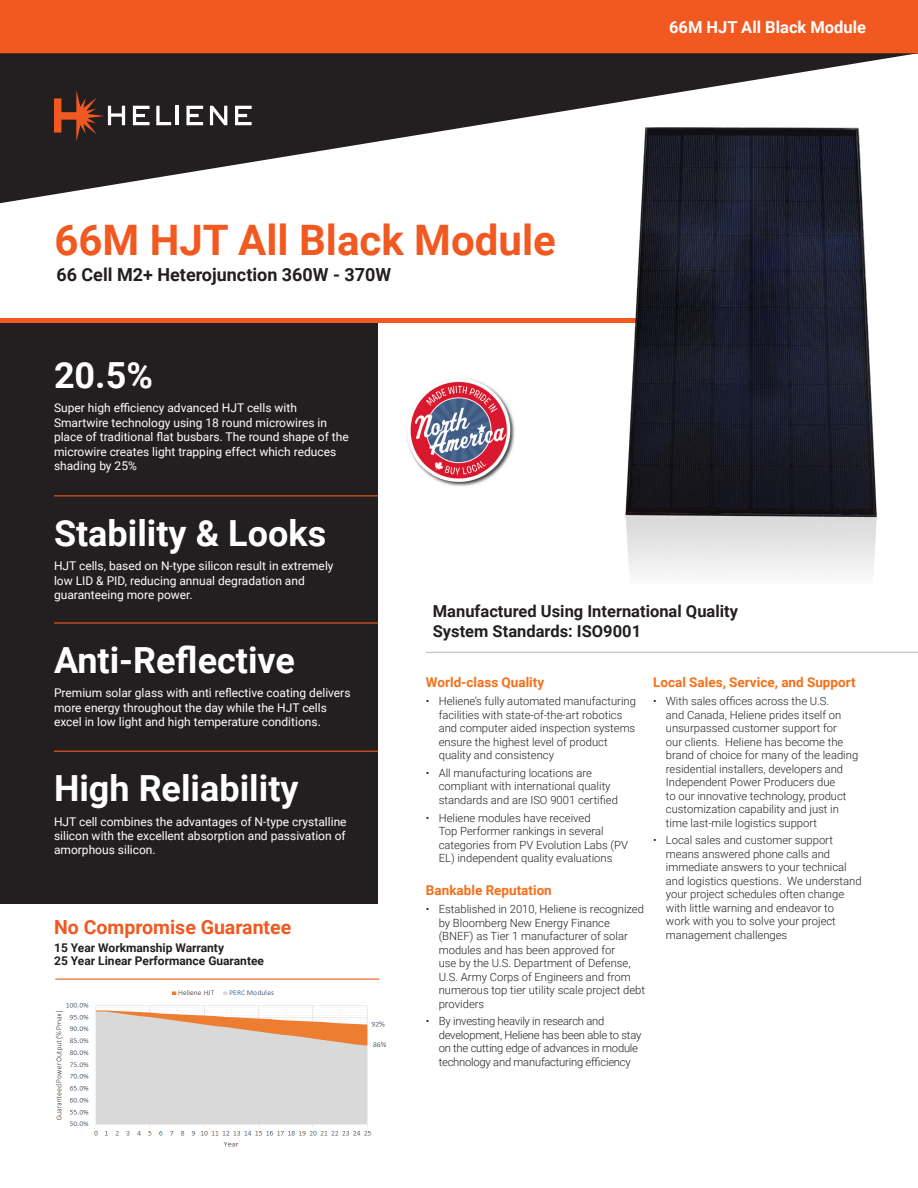
<style>
.page{position:relative;width:918px;height:1188px;background:#fff}
.page>*{position:absolute;margin:0;border:0;box-sizing:border-box;transform-origin:0 0}
.t1{font:700 42px "Roboto";color:#f15921}
.t2{font:700 36px "Roboto";color:#fff}
.t3{font:700 19.5px "Roboto";color:#f15921}
.t4{font:700 18px "Roboto";color:#231f20}
.t5{font:700 16.5px/19.8px "Roboto";color:#231f20}
.t6{font:700 16.5px "Roboto";color:#fff}
.t7{font:700 13.5px "Roboto";color:#f47019}
.t8{font:12px/14.4px "Roboto";color:#fff}
.t9{font:700 12px "Roboto";color:#231f20}
.t10{font:300 11.25px/13.5px "Roboto";color:#231f20}
.t11{font:300 11.25px/13.5px "Roboto";letter-spacing:-.02em;color:#231f20}
</style>
<div class="page">
<div style="left:0;top:323px;width:378px;height:580px;background:#231f20"></div>
<div style="left:0;top:0;width:918px;height:53px;background:#f15921"></div>
<svg style="left:0;top:53px;width:918px;height:150px;fill:#231f20"></svg>
<svg style="left:54px;top:90px;width:71px;height:52px;background:#573429"></svg>
<svg style="left:133px;top:106px;width:17px;height:19px"></svg>
<svg style="left:186px;top:106px;width:17px;height:19px"></svg>
<svg style="left:235px;top:106px;width:17px;height:19px"></svg>
<svg style="left:156px;top:106px;width:15px;height:19px"></svg>
<hr style="left:175px;top:106px;width:3px;height:19px;background:#fff">
<svg style="left:210px;top:106px;width:17px;height:19px"></svg>
<div style="left:0;top:318px;width:646px;height:5px;background:#f15921"></div>
<hr style="left:54px;top:495px;width:324px;height:1px;background:#f15921">
<hr style="left:54px;top:622px;width:324px;height:2px;background:#f15921">
<hr style="left:54px;top:751px;width:324px;height:1px;background:#f15921">
<hr style="left:55px;top:979px;width:324px;height:1px;background:#f15921">
<hr style="left:426px;top:652px;width:492px;height:1px;background:#cdc9c8">
<img style="left:407px;top:378px;width:108px;height:108px">
<img style="left:55px;top:990px;width:332px;height:157px">
<img style="left:621px;top:127px;width:261px;height:446px">
<p class="t1" style="left:54px;top:210px;width:503px">66M HJT All Black Module</p>
<p class="t4" style="left:56px;top:262px;width:336px">66 Cell M2+ Heterojunction 360W - 370W</p>
<p class="t2" style="left:54px;top:350px;width:101px">20.5%</p>
<p class="t8" style="left:54px;top:400px;width:296px">Super high efficiency advanced HJT cells with Smartwire technology using 18 round microwires in place of traditional flat busbars. The round shape of the microwire creates light trapping effect which reduces shading by 25%</p>
<p class="t2" style="left:54px;top:508px;width:274px">Stability &amp; Looks</p>
<p class="t8" style="left:54px;top:558px;width:281px">HJT cells, based on N-type silicon result in extremely low LID &amp; PID, reducing annual degradation and guaranteeing more power.</p>
<p class="t6" style="left:669px;top:15px;width:199px">66M HJT All Black Module</p>
<p class="t2" style="left:54px;top:635px;width:243px">Anti-Reflective</p>
<p class="t8" style="left:54px;top:686px;width:298px">Premium solar glass with anti reflective coating delivers more energy throughout the day while the HJT cells excel in low light and high temperature conditions.</p>
<p class="t2" style="left:54px;top:763px;width:246px">High Reliability</p>
<p class="t8" style="left:54px;top:814px;width:294px;text-align:justify">HJT cell combines the advantages of N-type crystalline silicon with the excellent absorption and passivation of amorphous silicon.</p>
<p class="t3" style="left:54px;top:913px;width:239px">No Compromise Guarantee</p>
<p class="t9" style="left:54px;top:939px;width:171px">15 Year Workmanship Warranty</p>
<p class="t9" style="left:54px;top:953px;width:211px">25 Year Linear Performance Guarantee</p>
<p class="t5" style="left:433px;top:601px;width:307px">Manufactured Using International Quality<br>System Standards: ISO9001</p>
<p class="t7" style="left:426px;top:673px;width:120px">World-class Quality</p>
<p class="t10" style="left:439px;top:694px;width:199px;text-indent:-13px">• Heliene’s fully automated manufacturing facilities with state-of-the-art robotics and computer aided inspection systems ensure the highest level of product quality and consistency</p>
<p class="t10" style="left:439px;top:766px;width:181px;text-indent:-13px">• All manufacturing locations are compliant with international quality standards and are ISO 9001 certified</p>
<p class="t10" style="left:439px;top:810px;width:191px;text-indent:-13px">• Heliene modules have received<br>Top Performer rankings in several categories from PV Evolution Labs (PV EL) independent quality evaluations</p>
<p class="t7" style="left:426px;top:881px;width:127px">Bankable Reputation</p>
<p class="t10" style="left:439px;top:902px;width:208px;text-indent:-13px">• Established in 2010, Heliene is recognized by Bloomberg New Energy Finance (BNEF) as Tier 1 manufacturer of solar modules and has been approved for<br>use by the U.S. Department of Defense, U.S. Army Corps of Engineers and from numerous top tier utility scale project debt providers</p>
<p class="t11" style="left:439px;top:1014px;width:204px;text-indent:-13px">• By investing heavily in research and development, Heliene has been able to stay on the cutting edge of advances in module technology and manufacturing efficiency</p>
<p class="t7" style="left:653px;top:673px;width:204px">Local Sales, Service, and Support</p>
<p class="t10" style="left:666px;top:694px;width:194px;text-indent:-13px">• With sales offices across the U.S.<br>and Canada, Heliene prides itself on unsurpassed customer support for<br>our clients. Heliene has become the brand of choice for many of the leading residential installers, developers and Independent Power Producers due<br>to our innovative technology, product customization capability and just in time last-mile logistics support</p>
<p class="t10" style="left:666px;top:833px;width:197px;text-indent:-13px">• Local sales and customer support means answered phone calls and immediate answers to your technical and logistics questions. We understand your project schedules often change with little warning and endeavor to<br>work with you to solve your project management challenges</p>
</div>
